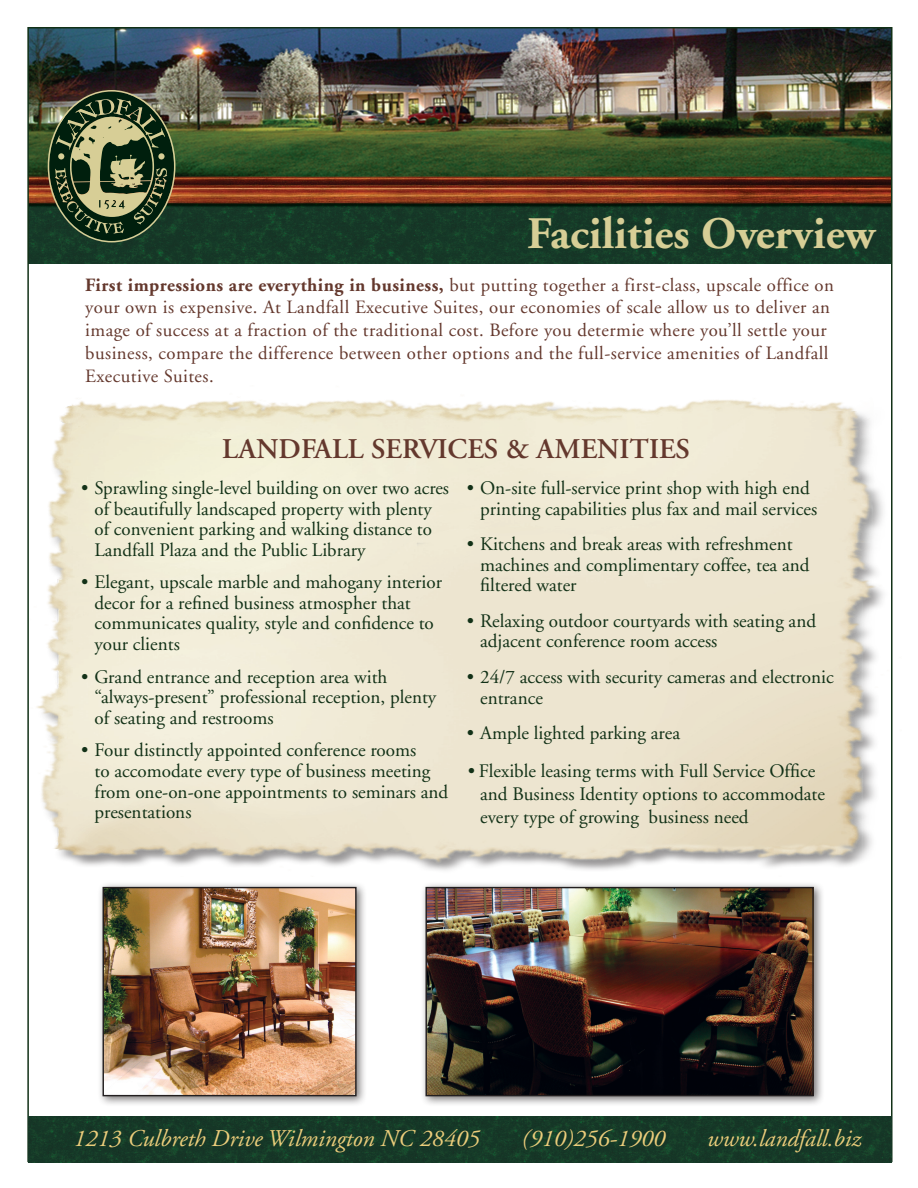
<style>
.page{position:relative;width:918px;height:1188px;background:#fff}
.page>*{position:absolute;margin:0;border:0;box-sizing:border-box;transform-origin:0 0}
.t1{font:700 45px "Adobe Garamond";color:#d7ce96}
.t2{font:600 28.5px "Adobe Garamond";color:#64382d}
.t3{font:italic 24px "Adobe Garamond";color:#eccd7b}
.t4{font:19.05px/20.5px "Adobe Garamond";color:#123117}
.t5{font:18.75px/22.8px "Adobe Garamond";letter-spacing:.025em;color:#64382d}
.s1{font-weight:700}
.s2{font-style:italic}
</style>
<div class="page">
<img style="left:30px;top:30px;width:859px;height:234px">
<img style="left:27px;top:386px;width:866px;height:491px">
<div style="left:97px;top:881px;width:276px;height:232px;background:#231f20;opacity:.6"></div>
<img style="left:105px;top:889px;width:250px;height:205px">
<div style="left:103px;top:887px;width:254px;height:209px;border:1px solid #231f20"></div>
<div style="left:420px;top:881px;width:411px;height:232px;background:#231f20;opacity:.6"></div>
<img style="left:428px;top:889px;width:384px;height:205px">
<div style="left:426px;top:887px;width:388px;height:209px;border:1px solid #231f20"></div>
<img style="left:28px;top:1116px;width:863px;height:46px">
<img style="left:48px;top:90px;width:128px;height:152px">
<h1 class="t1" style="left:527px;top:209px;width:350px">Facilities Overview</h1>
<p class="t5" style="left:85px;top:274px;width:750px"><span class="s1">First impressions are everything in business,</span> but putting together a first-class, upscale office on your own is expensive. At Landfall Executive Suites, our economies of scale allow us to deliver an image of success at a fraction of the traditional cost. Before you determie where you’ll settle your business, compare the difference between other options and the full-service amenities of Landfall Executive Suites.</p>
<h2 class="t2" style="left:222px;top:434px;width:467px">LANDFALL SERVICES &amp; AMENITIES</h2>
<p class="t4" style="left:94px;top:478px;width:356px;text-indent:-14px">• Sprawling single-level building on over two acres of beautifully landscaped property with plenty of convenient parking and walking distance to Landfall Plaza and the Public Library</p>
<p class="t4" style="left:94px;top:572px;width:349px;text-indent:-13px">• Elegant, upscale marble and mahogany interior decor for a refined business atmospher that communicates quality, style and confidence to your clients</p>
<p class="t4" style="left:94px;top:667px;width:343px;text-indent:-13px">• Grand entrance and reception area with “always-present” professional reception, plenty of seating and restrooms</p>
<p class="t4" style="left:94px;top:741px;width:355px;text-indent:-13px">• Four distinctly appointed conference rooms<br>to accomodate every type of business meeting from one-on-one appointments to seminars and presentations</p>
<p class="t4" style="left:480px;top:478px;width:339px;text-indent:-13px">• On-site full-service print shop with high end printing capabilities plus fax and mail services</p>
<p class="t4" style="left:480px;top:534px;width:331px;text-indent:-13px">• Kitchens and break areas with refreshment machines and complimentary coffee, tea and filtered water</p>
<p class="t4" style="left:480px;top:611px;width:337px;text-indent:-13px">• Relaxing outdoor courtyards with seating and adjacent conference room access</p>
<p class="t4" style="left:480px;top:667px;width:355px;text-indent:-13px">• 24/7 access with security cameras and electronic entrance</p>
<p class="t4" style="left:467px;top:723px;width:215px">• Ample lighted parking area</p>
<p class="t4" style="left:480px;top:760px;width:346px;line-height:23px;text-indent:-13px"><span class="s2">•</span> Flexible leasing terms with Full Service Office and Business Identity options to accommodate every type of growing business need</p>
<p class="t3" style="left:73px;top:1125px;width:408px">1213 Culbreth Drive Wilmington NC 28405</p>
<p class="t3" style="left:522px;top:1125px;width:145px">(910)256-1900</p>
<p class="t3" style="left:707px;top:1125px;width:156px">www.landfall.biz</p>
</div>
